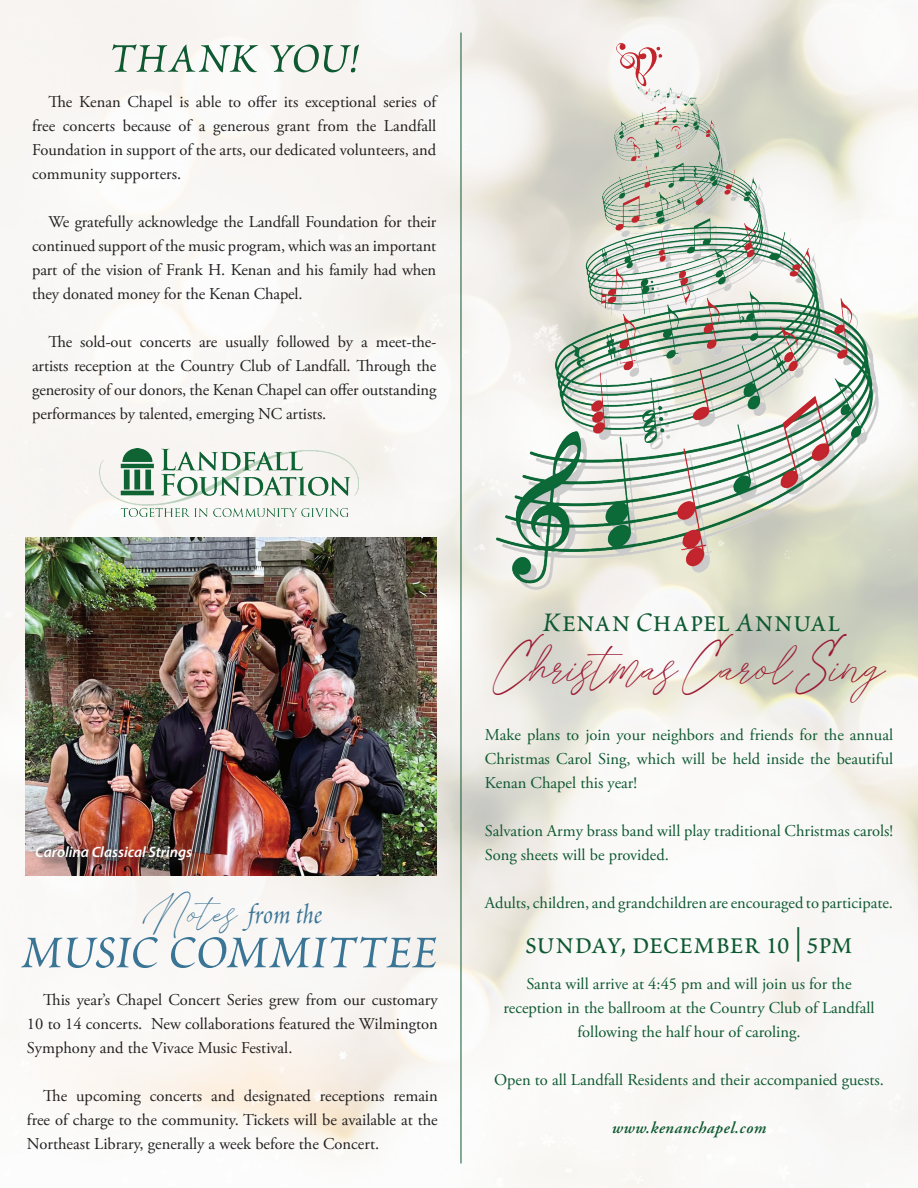
<style>
.page{position:relative;width:918px;height:1188px;background:#fff}
.page>*{position:absolute;margin:0;border:0;box-sizing:border-box;transform-origin:0 0}
.t1{font:58.5px "Poetica Std";letter-spacing:.005em;color:#3b7596}
.t2{font:52.5px "Poetica Std";letter-spacing:.02em;color:#0e5931}
.t3{font:45px "Adeptly";color:#9c1a32}
.t4{font:34.5px "Poetica Std";letter-spacing:-.015em;color:#0e5931}
.t5{font:30px "Poetica Std";color:#3b7596}
.t6{font:16.5px/24px "Adobe Garamond Pro";letter-spacing:-.005em;color:#231f20;text-align:justify}
.t7{font:16.5px/24px "Adobe Garamond Pro";color:#0e5931;text-align:justify}
.t8{font:italic 600 16.5px "Adobe Garamond Pro";letter-spacing:.03em;color:#0e5931}
.t9{font:italic 600 15px "Myriad Pro";color:#fff}
.s1{font-family:"Adeptly";font-size:33px}
</style>
<div class="page">
<img style="left:0;top:0;width:918px;height:1188px">
<img style="left:25px;top:538px;width:411px;height:338px">
<img style="left:100px;top:449px;width:259px;height:67px">
<div style="left:36px;top:846px;width:170px;height:28px;background:#231f20;opacity:.75"></div>
<hr style="left:461px;top:33px;width:1px;height:1130px;background:#0e5931">
<img style="left:479px;top:0;width:439px;height:598px">
<h2 class="t2" style="left:109px;top:23px;width:251px">THANK YOU!</h2>
<p class="t6" style="left:32px;top:90px;width:408px;text-indent:16px">The Kenan Chapel is able to offer its exceptional series of free concerts because of a generous grant from the Landfall Foundation in support of the arts, our dedicated volunteers, and community supporters.</p>
<p class="t6" style="left:32px;top:210px;width:406px;text-indent:16px">We gratefully acknowledge the Landfall Foundation for their continued support of the music program, which was an important part of the vision of Frank H. Kenan and his family had when they donated money for the Kenan Chapel.</p>
<p class="t6" style="left:32px;top:330px;width:406px;text-indent:16px">The sold-out concerts are usually followed by a meet-the&shy;artists reception at the Country Club of Landfall. Through the generosity of our donors, the Kenan Chapel can offer outstanding performances by talented, emerging NC artists.</p>
<p class="t9" style="left:35px;top:842px;width:158px">Carolina Classical Strings</p>
<h3 class="t5" style="left:141px;top:896px;width:183px"><span class="s1">Notes</span> from the</h3>
<h1 class="t1" style="left:22px;top:913px;width:417px">MUSIC COMMITTEE</h1>
<p class="t6" style="left:27px;top:988px;width:412px;text-indent:16px">This year’s Chapel Concert Series grew from our customary 10 to 14 concerts. New collaborations featured the Wilmington Symphony and the Vivace Music Festival.</p>
<p class="t6" style="left:27px;top:1084px;width:412px;text-indent:16px">The upcoming concerts and designated receptions remain free of charge to the community. Tickets will be available at the Northeast Library, generally a week before the Concert.</p>
<h3 class="t4" style="left:542px;top:599px;width:300px">Kenan Chapel Annual</h3>
<h3 class="t3" style="left:492px;top:639px;width:387px">Christmas Carol Sing</h3>
<p class="t7" style="left:485px;top:723px;width:410px">Make plans to join your neighbors and friends for the annual Christmas Carol Sing, which will be held inside the beautiful Kenan Chapel this year!</p>
<p class="t7" style="left:485px;top:819px;width:410px">Salvation Army brass band will play traditional Christmas carols!<br>Song sheets will be provided.</p>
<p class="t7" style="left:485px;top:891px;width:410px">Adults, children, and grandchildren are encouraged to participate.</p>
<h3 class="t4" style="left:525px;top:921px;width:330px">sunday, december 10 | 5pm</h3>
<p class="t7" style="left:504px;top:972px;width:372px;text-align:center">Santa will arrive at 4:45 pm and will join us for the reception in the ballroom at the Country Club of Landfall following the half hour of caroling.</p>
<p class="t7" style="left:494px;top:1068px;width:391px">Open to all Landfall Residents and their accompanied guests.</p>
<p class="t8" style="left:612px;top:1118px;width:156px">www.kenanchapel.com</p>
</div>
